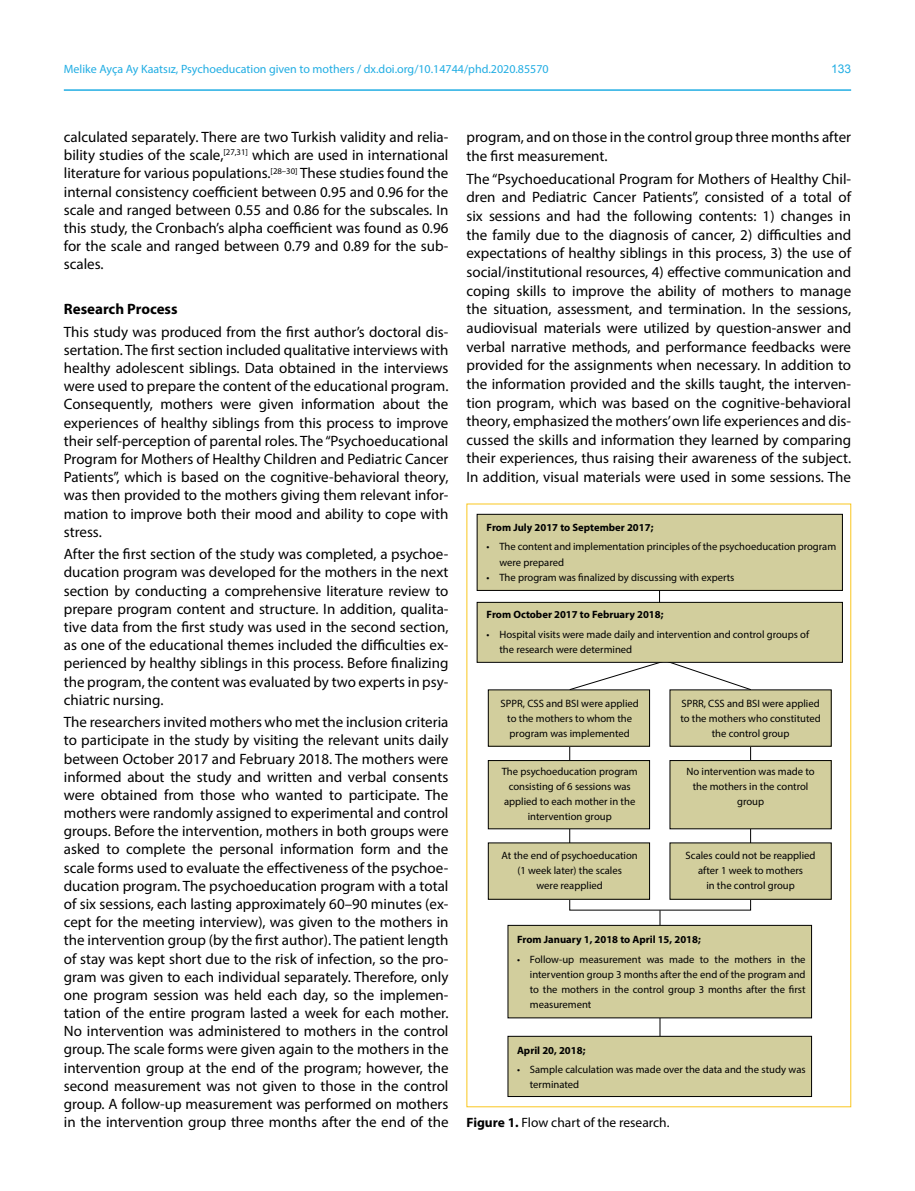
<style>
.page{position:relative;width:915px;height:1191px;background:#fff}
.page>*{position:absolute;margin:0;border:0;box-sizing:border-box;transform-origin:0 0}
.t1{font:15px/18.1px "Myriad Pro";color:#000;text-align:justify}
.t2{font:700 15px "Myriad Pro";color:#000}
.t3{font:13.5px "Myriad Pro";color:#000}
.t4{font:12px "Myriad Pro";color:#21ade3}
.t5{font:12px "Arial";color:#21ade3}
.t6{font:10.65px/15px "Myriad Pro";color:#000;text-align:center}
.t7{font:700 10.65px "Myriad Pro";color:#000}
.s1{font-weight:700}
</style>
<div class="page">
<hr style="left:64px;top:89px;width:786px;height:2px;background:#21ade3">
<svg style="left:569px;top:662px;width:182px;height:28px"></svg>
<div style="left:477px;top:514px;width:365px;height:76px;background:#d2ce9d"></div>
<div style="left:476px;top:514px;width:366px;height:76px;border:1px solid #000"></div>
<div style="left:477px;top:602px;width:365px;height:60px;background:#d2ce9d"></div>
<div style="left:476px;top:602px;width:366px;height:60px;border:1px solid #000"></div>
<hr style="left:659px;top:910px;width:1px;height:135px;background:#000">
<div style="left:508px;top:925px;width:303px;height:93px;background:#d2ce9d"></div>
<div style="left:507px;top:925px;width:304px;height:93px;border:1px solid #000"></div>
<div style="left:508px;top:1036px;width:303px;height:60px;background:#d2ce9d"></div>
<div style="left:507px;top:1036px;width:304px;height:60px;border:1px solid #000"></div>
<div style="left:569px;top:746px;width:181px;height:164px;border:1px solid #000"></div>
<div style="left:488px;top:690px;width:161px;height:56px;background:#d2ce9d"></div>
<div style="left:488px;top:760px;width:161px;height:69px;background:#d2ce9d"></div>
<div style="left:488px;top:760px;width:161px;height:69px;border:1px solid #000"></div>
<div style="left:488px;top:843px;width:161px;height:56px;background:#d2ce9d"></div>
<div style="left:669px;top:690px;width:161px;height:56px;background:#d2ce9d"></div>
<div style="left:669px;top:760px;width:161px;height:69px;background:#d2ce9d"></div>
<div style="left:669px;top:760px;width:162px;height:69px;border:1px solid #000"></div>
<div style="left:669px;top:843px;width:161px;height:56px;background:#d2ce9d"></div>
<svg style="left:659px;top:590px;width:1px;height:12px"></svg>
<p class="t4" style="left:64px;top:61px;width:486px">Melike Ayça Ay Kaatsız, Psychoeducation given to mothers / dx.doi.org/10.14744/phd.2020.85570</p>
<p class="t5" style="left:830px;top:60px;width:22px">133</p>
<p class="t1" style="left:64px;top:128px;width:386px">calculated separately. There are two Turkish validity and relia&shy;bility studies of the scale,<sup>[27,31]</sup> which are used in international literature for various populations.<sup>[28–30]</sup> These studies found the internal consistency coefficient between 0.95 and 0.96 for the scale and ranged between 0.55 and 0.86 for the subscales. In this study, the Cronbach’s alpha coefficient was found as 0.96 for the scale and ranged between 0.79 and 0.89 for the sub&shy;scales.</p>
<p class="t2" style="left:64px;top:299px;width:115px">Research Process</p>
<p class="t1" style="left:64px;top:322px;width:386px">This study was produced from the first author’s doctoral dis&shy;sertation. The first section included qualitative interviews with healthy adolescent siblings. Data obtained in the interviews were used to prepare the content of the educational program.<br>Consequently, mothers were given information about the experiences of healthy siblings from this process to improve their self-perception of parental roles. The “Psychoeducational Program for Mothers of Healthy Children and Pediatric Cancer Patients”, which is based on the cognitive-behavioral theory, was then provided to the mothers giving them relevant infor&shy;mation to improve both their mood and ability to cope with stress.</p>
<p class="t1" style="left:64px;top:545px;width:386px">After the first section of the study was completed, a psychoe&shy;ducation program was developed for the mothers in the next section by conducting a comprehensive literature review to prepare program content and structure. In addition, qualita&shy;tive data from the first study was used in the second section, as one of the educational themes included the difficulties ex&shy;perienced by healthy siblings in this process. Before finalizing the program, the content was evaluated by two experts in psy&shy;chiatric nursing.</p>
<p class="t1" style="left:64px;top:713px;width:386px">The researchers invited mothers who met the inclusion criteria to participate in the study by visiting the relevant units daily between October 2017 and February 2018. The mothers were informed about the study and written and verbal consents were obtained from those who wanted to participate. The mothers were randomly assigned to experimental and control groups. Before the intervention, mothers in both groups were asked to complete the personal information form and the scale forms used to evaluate the effectiveness of the psychoe&shy;ducation program. The psychoeducation program with a total of six sessions, each lasting approximately 60–90 minutes (ex&shy;cept for the meeting interview), was given to the mothers in the intervention group (by the first author). The patient length of stay was kept short due to the risk of infection, so the pro&shy;gram was given to each individual separately. Therefore, only one program session was held each day, so the implemen&shy;tation of the entire program lasted a week for each mother.<br>No intervention was administered to mothers in the control group. The scale forms were given again to the mothers in the intervention group at the end of the program; however, the second measurement was not given to those in the control group. A follow-up measurement was performed on mothers in the intervention group three months after the end of the</p>
<p class="t1" style="left:466px;top:128px;width:386px;line-height:18.6px">program, and on those in the control group three months after the first measurement.</p>
<p class="t1" style="left:466px;top:169px;width:386px;line-height:18.6px">The “Psychoeducational Program for Mothers of Healthy Chil&shy;dren and Pediatric Cancer Patients”, consisted of a total of six sessions and had the following contents: 1) changes in the family due to the diagnosis of cancer, 2) difficulties and expectations of healthy siblings in this process, 3) the use of social/institutional resources, 4) effective communication and coping skills to improve the ability of mothers to manage the situation, assessment, and termination. In the sessions, audiovisual materials were utilized by question-answer and verbal narrative methods, and performance feedbacks were provided for the assignments when necessary. In addition to the information provided and the skills taught, the interven&shy;tion program, which was based on the cognitive-behavioral theory, emphasized the mothers’ own life experiences and dis&shy;cussed the skills and information they learned by comparing their experiences, thus raising their awareness of the subject.<br>In addition, visual materials were used in some sessions. The</p>
<p class="t7" style="left:486px;top:520px;width:168px">From July 2017 to September 2017;</p>
<p class="t6" style="left:499px;top:539px;width:338px;text-align:left;text-indent:-13px">• The content and implementation principles of the psychoeducation program were prepared</p>
<p class="t6" style="left:486px;top:569px;width:249px">• The program was finalized by discussing with experts</p>
<p class="t7" style="left:486px;top:608px;width:178px">From October 2017 to February 2018;</p>
<p class="t6" style="left:499px;top:626px;width:311px;text-align:left;text-indent:-13px">• Hospital visits were made daily and intervention and control groups of the research were determined</p>
<p class="t6" style="left:500px;top:695px;width:140px">SPPR, CSS and BSI were applied to the mothers to whom the program was implemented</p>
<p class="t6" style="left:680px;top:695px;width:142px">SPRR, CSS and BSI were applied to the mothers who constituted the control group</p>
<p class="t6" style="left:501px;top:763px;width:137px">The psychoeducation program consisting of 6 sessions was applied to each mother in the intervention group</p>
<p class="t6" style="left:686px;top:763px;width:130px">No intervention was made to the mothers in the control group</p>
<p class="t6" style="left:501px;top:847px;width:138px">At the end of psychoeducation (1 week later) the scales<br>were reapplied</p>
<p class="t6" style="left:685px;top:847px;width:131px">Scales could not be reapplied after 1 week to mothers<br>in the control group</p>
<p class="t7" style="left:517px;top:932px;width:185px">From January 1, 2018 to April 15, 2018;</p>
<p class="t6" style="left:529px;top:951px;width:277px;text-align:justify;text-indent:-13px">• Follow-up measurement was made to the mothers in the intervention group 3 months after the end of the program and to the mothers in the control group 3 months after the first measurement</p>
<p class="t7" style="left:517px;top:1043px;width:70px">April 20, 2018;</p>
<p class="t6" style="left:529px;top:1061px;width:277px;text-align:left;text-indent:-13px">• Sample calculation was made over the data and the study was terminated</p>
<p class="t3" style="left:466px;top:1114px;width:204px"><span class="s1">Figure 1.</span> Flow chart of the research.</p>
</div>
